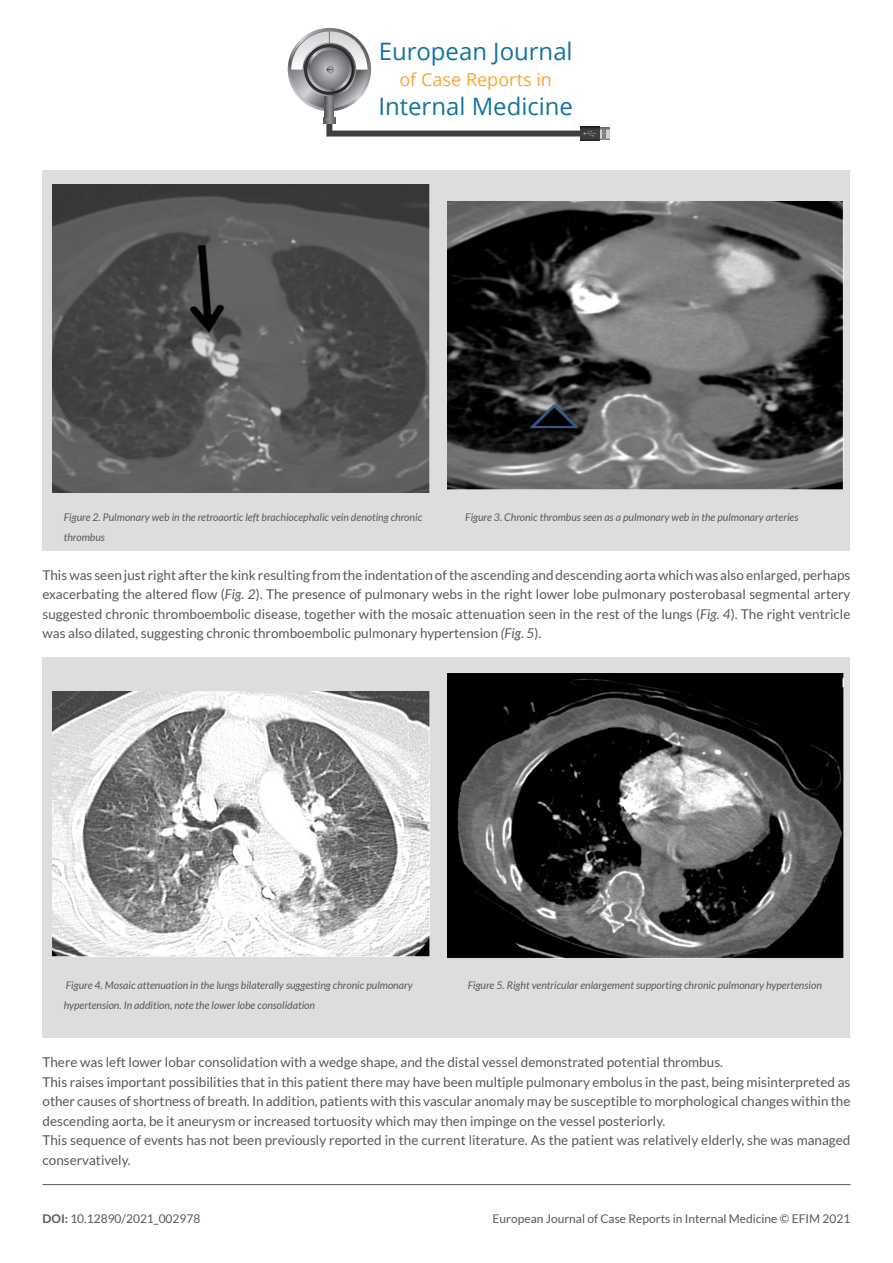
<style>
.page{position:relative;width:893px;height:1263px;background:#fff}
.page>*{position:absolute;margin:0;border:0;box-sizing:border-box;transform-origin:0 0}
.t1{font:24px "Open Sans";color:#1373a1}
.t2{font:18px "Open Sans";color:#faa633}
.TESTO_ARTICOLO{font:13.5px/19.5px "Lato";color:#57585a;text-align:justify}
.t3{font:12px "Lato";color:#57585a}
.DIDASCALIA{font:italic 10.5px/19.5px "Lato";color:#57585a}
.s1{font-style:italic}
.s2{font-weight:700}
</style>
<div class="page">
<svg style="left:288px;top:28px;width:83px;height:83px"></svg>
<svg style="left:291px;top:31px;width:77px;height:77px"></svg>
<svg style="left:325px;top:96px;width:9px;height:21px"></svg>
<svg style="left:303px;top:43px;width:53px;height:53px"></svg>
<svg style="left:304px;top:44px;width:51px;height:51px"></svg>
<svg style="left:307px;top:47px;width:45px;height:45px"></svg>
<svg style="left:310px;top:50px;width:39px;height:39px"></svg>
<svg style="left:291px;top:31px;width:76px;height:43px"></svg>
<svg style="left:600px;top:128px;width:10px;height:11px"></svg>
<svg style="left:603px;top:129px;width:2px;height:9px"></svg>
<svg style="left:580px;top:126px;width:20px;height:15px"></svg>
<svg style="left:323px;top:117px;width:273px;height:20px"></svg>
<hr style="left:43px;top:1184px;width:807px;height:1px;background:#57585a">
<div style="left:43px;top:170px;width:807px;height:381px;background:#dcdddf"></div>
<img style="left:53px;top:184px;width:376px;height:308px">
<img style="left:447px;top:201px;width:397px;height:289px">
<div style="left:43px;top:658px;width:807px;height:380px;background:#dcdddf"></div>
<img style="left:53px;top:691px;width:376px;height:266px">
<img style="left:447px;top:673px;width:397px;height:285px">
<h1 class="t1" style="left:379px;top:35px;width:196px">European Journal</h1>
<h2 class="t2" style="left:399px;top:67px;width:154px">of Case Reports in</h2>
<h1 class="t1" style="left:378px;top:89px;width:196px">Internal Medicine</h1>
<p class="DIDASCALIA" style="left:64px;top:508px;width:360px">Figure 2. Pulmonary web in the retroaortic left brachiocephalic vein denoting chronic thrombus</p>
<p class="DIDASCALIA" style="left:465px;top:508px;width:335px">Figure 3. Chronic thrombus seen as a pulmonary web in the pulmonary arteries</p>
<p class="TESTO_ARTICOLO" style="left:43px;top:565px;width:809px">This was seen just right after the kink resulting from the indentation of the ascending and descending aorta which was also enlarged, perhaps exacerbating the altered flow (<span class="s1">Fig. 2</span>). The presence of pulmonary webs in the right lower lobe pulmonary posterobasal segmental artery suggested chronic thromboembolic disease, together with the mosaic attenuation seen in the rest of the lungs (<span class="s1">Fig. 4</span>). The right ventricle was also dilated, suggesting chronic thromboembolic pulmonary hypertension <span class="s1">(Fig. 5</span>).</p>
<p class="DIDASCALIA" style="left:64px;top:976px;width:351px">Figure 4. Mosaic attenuation in the lungs bilaterally suggesting chronic pulmonary hypertension. In addition, note the lower lobe consolidation</p>
<p class="DIDASCALIA" style="left:468px;top:976px;width:356px">Figure 5. Right ventricular enlargement supporting chronic pulmonary hypertension</p>
<p class="TESTO_ARTICOLO" style="left:43px;top:1052px;width:682px">There was left lower lobar consolidation with a wedge shape, and the distal vessel demonstrated potential thrombus.</p>
<p class="TESTO_ARTICOLO" style="left:43px;top:1072px;width:809px">This raises important possibilities that in this patient there may have been multiple pulmonary embolus in the past, being misinterpreted as other causes of shortness of breath. In addition, patients with this vascular anomaly may be susceptible to morphological changes within the descending aorta, be it aneurysm or increased tortuosity which may then impinge on the vessel posteriorly.</p>
<p class="TESTO_ARTICOLO" style="left:43px;top:1130px;width:809px">This sequence of events has not been previously reported in the current literature. As the patient was relatively elderly, she was managed conservatively.</p>
<p class="t3" style="left:43px;top:1212px;width:159px"><span class="s2">DOI:</span> 10.12890/2021_002978</p>
<p class="t3" style="left:493px;top:1212px;width:359px">European Journal of Case Reports in Internal Medicine © EFIM 2021</p>
</div>
